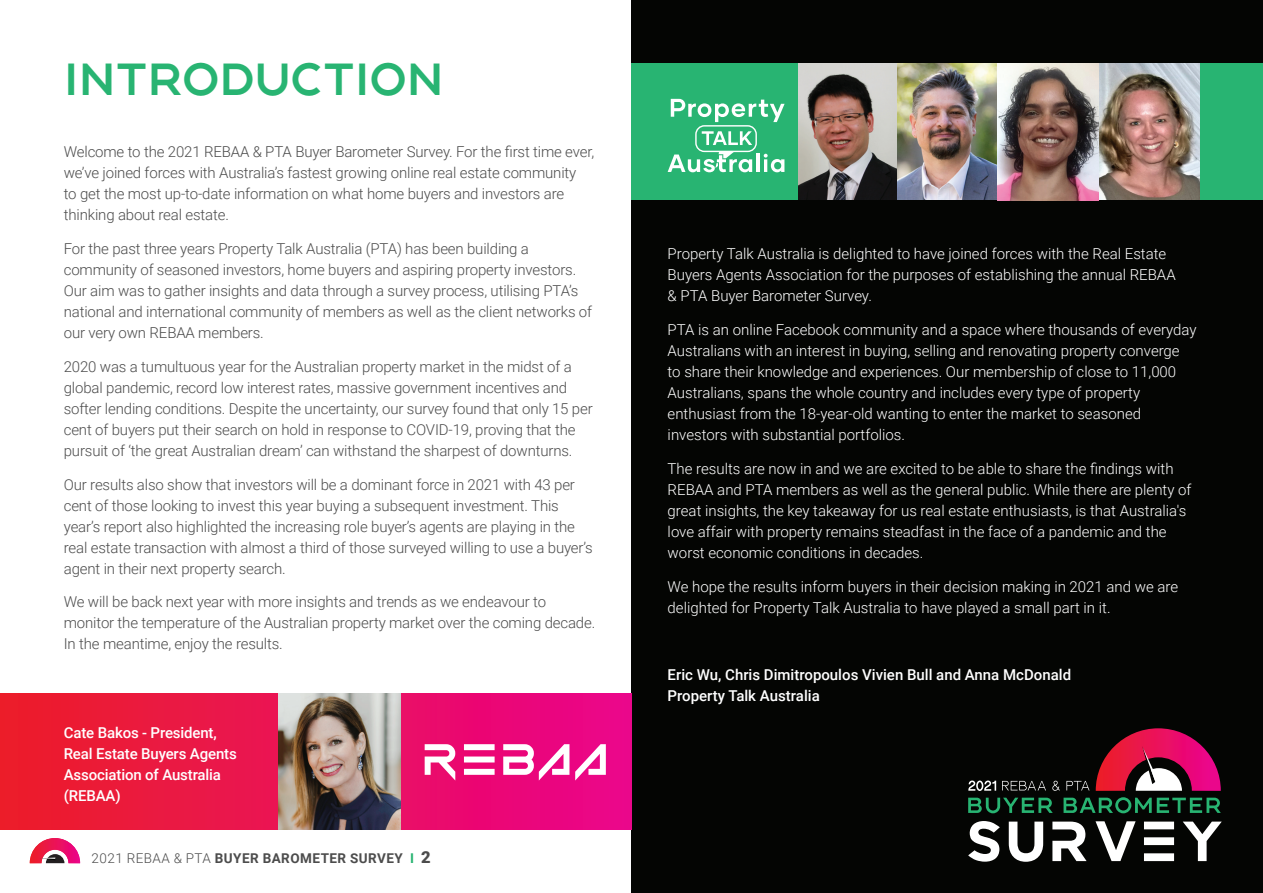
<style>
.page{position:relative;width:1263px;height:893px;background:#fff}
.page>*{position:absolute;margin:0;border:0;box-sizing:border-box;transform-origin:0 0}
.t1{font:45px "RM Connect";color:#28b472}
.t2{font:300 15px/21px "Roboto";letter-spacing:-.01em;color:#4c4c4c}
.t3{font:300 15px/21px "Roboto";color:#fff}
.t4{font:500 15px/21px "Roboto";letter-spacing:-.01em;color:#fff}
.t5{font:700 13.5px "Roboto";letter-spacing:.035em;color:#4c4c4c}
.s1{font-weight:300}
.s2{color:#28b472}
.s3{font-weight:900;font-size:16.5px}
</style>
<div class="page">
<svg style="left:30px;top:838px;width:50px;height:25px"></svg>
<div style="left:631px;top:0;width:632px;height:893px;background:#040503"></div>
<div style="left:631px;top:64px;width:632px;height:136px;background:#28b472"></div>
<svg style="left:0;top:693px;width:631px;height:136px;background:#ea1255"></svg>
<img style="left:798px;top:64px;width:200px;height:136px">
<svg style="left:464px;top:744px;width:31px;height:6px"></svg>
<svg style="left:464px;top:756px;width:31px;height:6px"></svg>
<svg style="left:425px;top:744px;width:30px;height:36px"></svg>
<svg style="left:464px;top:769px;width:31px;height:6px"></svg>
<svg style="left:503px;top:744px;width:66px;height:36px"></svg>
<svg style="left:575px;top:744px;width:31px;height:36px"></svg>
<div style="left:695px;top:125px;width:62px;height:27px;border:1px solid #fff;border-radius:8px"></div>
<svg style="left:671px;top:99px;width:113px;height:23px"></svg>
<svg style="left:702px;top:131px;width:50px;height:14px"></svg>
<hr style="left:756px;top:154px;width:4px;height:18px;background:#fff">
<svg style="left:764px;top:154px;width:20px;height:18px"></svg>
<svg style="left:668px;top:152px;width:84px;height:20px"></svg>
<img style="left:1098px;top:64px;width:101px;height:136px">
<img style="left:279px;top:693px;width:121px;height:136px">
<svg style="left:968px;top:798px;width:85px;height:15px"></svg>
<svg style="left:1063px;top:797px;width:158px;height:16px"></svg>
<svg style="left:968px;top:821px;width:32px;height:41px"></svg>
<svg style="left:1009px;top:822px;width:34px;height:40px"></svg>
<svg style="left:1052px;top:822px;width:34px;height:39px"></svg>
<svg style="left:1095px;top:821px;width:40px;height:40px"></svg>
<svg style="left:1144px;top:822px;width:30px;height:39px"></svg>
<svg style="left:1183px;top:822px;width:39px;height:39px"></svg>
<svg style="left:968px;top:780px;width:28px;height:11px"></svg>
<svg style="left:1002px;top:781px;width:44px;height:9px"></svg>
<svg style="left:1052px;top:781px;width:8px;height:10px"></svg>
<svg style="left:1066px;top:781px;width:23px;height:9px"></svg>
<svg style="left:1096px;top:728px;width:125px;height:63px"></svg>
<img style="left:998px;top:64px;width:100px;height:136px">
<h1 class="t1" style="left:64px;top:49px;width:381px">INTRODUCTION</h1>
<p class="t2" style="left:64px;top:141px;width:532px">Welcome to the 2021 REBAA &amp; PTA Buyer Barometer Survey. For the first time ever, we’ve joined forces with Australia’s fastest growing online real estate community<br>to get the most up-to-date information on what home buyers and investors are thinking about real estate.</p>
<p class="t2" style="left:64px;top:238px;width:530px">For the past three years Property Talk Australia (PTA) has been building a community of seasoned investors, home buyers and aspiring property investors.<br>Our aim was to gather insights and data through a survey process, utilising PTA’s national and international community of members as well as the client networks of our very own REBAA members.</p>
<p class="t2" style="left:64px;top:355px;width:530px">2020 was a tumultuous year for the Australian property market in the midst of a global pandemic, record low interest rates, massive government incentives and softer lending conditions. Despite the uncertainty, our survey found that only 15 per cent of buyers put their search on hold in response to COVID-19, proving that the pursuit of ‘the great Australian dream’ can withstand the sharpest of downturns.</p>
<p class="t2" style="left:64px;top:473px;width:531px">Our results also show that investors will be a dominant force in 2021 with 43 per cent of those looking to invest this year buying a subsequent investment. This year’s report also highlighted the increasing role buyer’s agents are playing in the real estate transaction with almost a third of those surveyed willing to use a buyer’s agent in their next property search.</p>
<p class="t2" style="left:64px;top:591px;width:533px">We will be back next year with more insights and trends as we endeavour to monitor the temperature of the Australian property market over the coming decade.<br>In the meantime, enjoy the results.</p>
<p class="t4" style="left:64px;top:721px;width:175px">Cate Bakos - President,<br>Real Estate Buyers Agents<br>Association of Australia (REBAA)</p>
<p class="t5" style="left:92px;top:848px;width:341px"><span class="s1">2021 REBAA &amp; PTA</span> BUYER BAROMETER SURVEY <span class="s2">I</span> <span class="s3">2</span></p>
<p class="t3" style="left:668px;top:243px;width:510px">Property Talk Australia is delighted to have joined forces with the Real Estate<br>Buyers Agents Association for the purposes of establishing the annual REBAA &amp; PTA Buyer Barometer Survey.</p>
<p class="t3" style="left:668px;top:319px;width:530px">PTA is an online Facebook community and a space where thousands of everyday Australians with an interest in buying, selling and renovating property converge<br>to share their knowledge and experiences. Our membership of close to 11,000<br>Australians, spans the whole country and includes every type of property enthusiast from the 18-year-old wanting to enter the market to seasoned investors with substantial portfolios.</p>
<p class="t3" style="left:668px;top:457px;width:525px">The results are now in and we are excited to be able to share the findings with REBAA and PTA members as well as the general public. While there are plenty of great insights, the key takeaway for us real estate enthusiasts, is that Australia's love affair with property remains steadfast in the face of a pandemic and the worst economic conditions in decades.</p>
<p class="t3" style="left:668px;top:575px;width:512px">We hope the results inform buyers in their decision making in 2021 and we are delighted for Property Talk Australia to have played a small part in it.</p>
<p class="t4" style="left:668px;top:664px;width:405px">Eric Wu, Chris Dimitropoulos Vivien Bull and Anna McDonald<br>Property Talk Australia</p>
</div>
